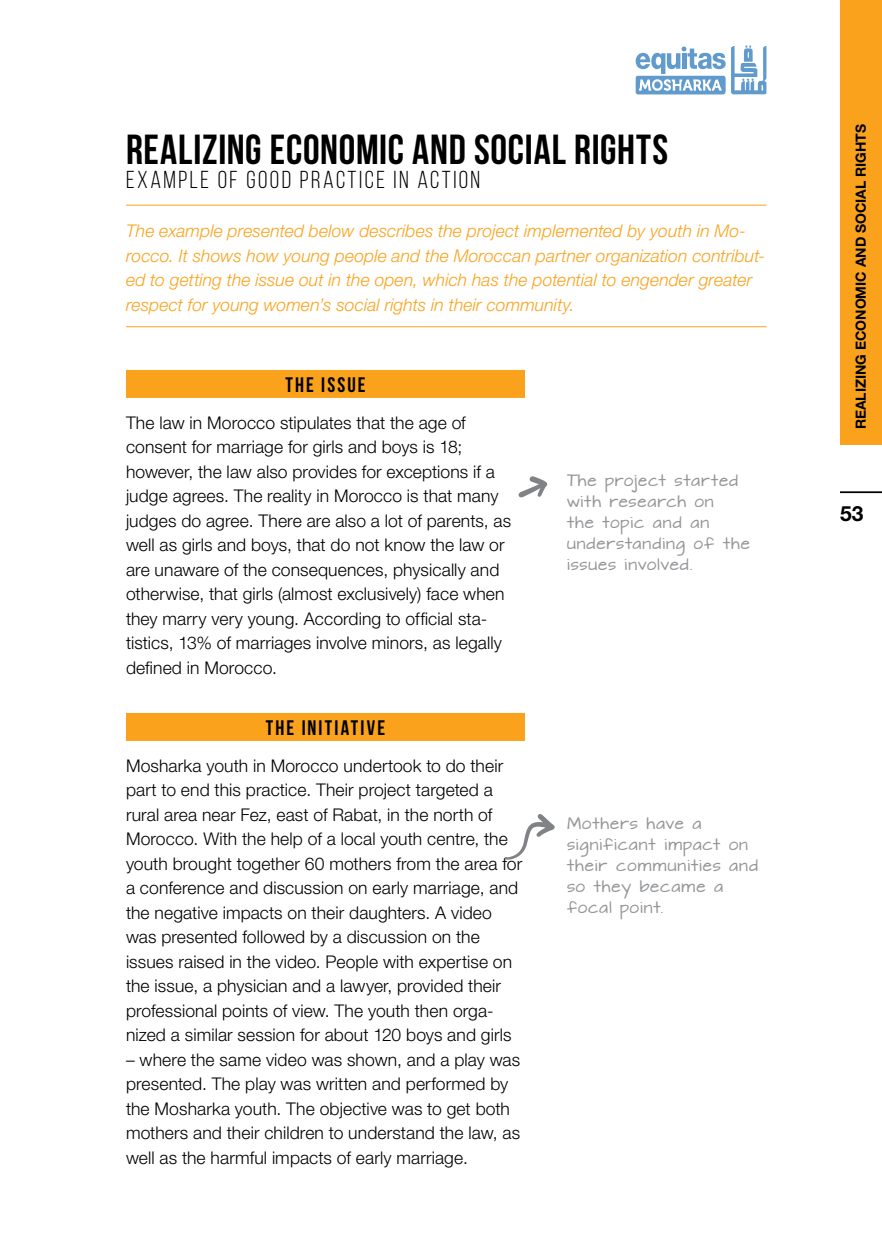
<style>
.page{position:relative;width:882px;height:1260px;background:#fff}
.page>*{position:absolute;margin:0;border:0;box-sizing:border-box;transform-origin:0 0}
.t1{font:700 42px "Bebas Neue";letter-spacing:.015em;color:#000}
.t2{font:24.5px "Bebas Neue";letter-spacing:.1em;color:#000}
.t3{font:700 21px "Bebas Neue";letter-spacing:.105em;color:#000}
.t4{font:700 21px "Helvetica Neue LT Std";color:#000}
.t5{font:300 17.5px/24.5px "Helvetica Neue LT Std";letter-spacing:.005em;color:#000}
.t6{font:italic 300 17.5px/24.5px "Helvetica Neue LT Std";letter-spacing:.005em;color:#faa21b}
.t7{font:14px/21px "Architects Daughter";letter-spacing:.075em;color:#939598}
.t8{font:700 14px "Helvetica Neue LT Std";color:#000}
</style>
<div class="page">
<hr style="left:840px;top:491px;width:42px;height:2px;background:#000">
<div style="left:840px;top:0;width:42px;height:445px;background:#faa21b"></div>
<svg style="left:636px;top:45px;width:131px;height:50px"></svg>
<hr style="left:126px;top:205px;width:640px;height:1px;background:#faa21b">
<hr style="left:126px;top:326px;width:640px;height:1px;background:#faa21b">
<div style="left:126px;top:370px;width:399px;height:28px;background:#faa21b"></div>
<div style="left:126px;top:713px;width:399px;height:28px;background:#faa21b"></div>
<svg style="left:505px;top:814px;width:50px;height:46px"></svg>
<svg style="left:518px;top:476px;width:29px;height:21px"></svg>
<h1 class="t1" style="left:126px;top:126px;width:544px">REALIZING ECONOMIC AND SOCIAL RIGHTS</h1>
<h2 class="t2" style="left:126px;top:167px;width:356px">EXAMPLE OF GOOD PRACTICE IN ACTION</h2>
<p class="t6" style="left:126px;top:218px;width:641px">The example presented below describes the project implemented by youth in Mo&shy;rocco. It shows how young people and the Moroccan partner organization contribut&shy;ed to getting the issue out in the open, which has the potential to engender greater respect for young women’s social rights in their community.</p>
<p class="t3" style="left:285px;top:373px;width:82px">THE ISSUE</p>
<p class="t5" style="left:126px;top:410px;width:387px">The law in Morocco stipulates that the age of consent for marriage for girls and boys is 18; however, the law also provides for exceptions if a judge agrees. The reality in Morocco is that many judges do agree. There are also a lot of parents, as well as girls and boys, that do not know the law or are unaware of the consequences, physically and otherwise, that girls (almost exclusively) face when they marry very young. According to official sta&shy;tistics, 13% of marriages involve minors, as legally defined in Morocco.</p>
<p class="t3" style="left:266px;top:716px;width:121px">THE INITIATIVE</p>
<p class="t5" style="left:126px;top:753px;width:398px">Mosharka youth in Morocco undertook to do their part to end this practice. Their project targeted a rural area near Fez, east of Rabat, in the north of Morocco. With the help of a local youth centre, the youth brought together 60 mothers from the area for a conference and discussion on early marriage, and the negative impacts on their daughters. A video was presented followed by a discussion on the issues raised in the video. People with expertise on the issue, a physician and a lawyer, provided their professional points of view. The youth then orga&shy;nized a similar session for about 120 boys and girls</p>
<p class="t5" style="left:126px;top:1047px;width:396px">– where the same video was shown, and a play was presented. The play was written and performed by the Mosharka youth. The objective was to get both mothers and their children to understand the law, as well as the harmful impacts of early marriage.</p>
<p class="t7" style="left:567px;top:472px;width:184px">The project started with research on<br>the topic and an understanding of the issues involved.</p>
<p class="t7" style="left:567px;top:815px;width:193px">Mothers have a significant impact on their communities and so they became a focal point.</p>
<p class="t8" style="left:852px;top:429px;width:307px;rotate:-90deg">REALIZING ECONOMIC AND SOCIAL RIGHTS</p>
<p class="t4" style="left:840px;top:501px;width:25px">53</p>
</div>
